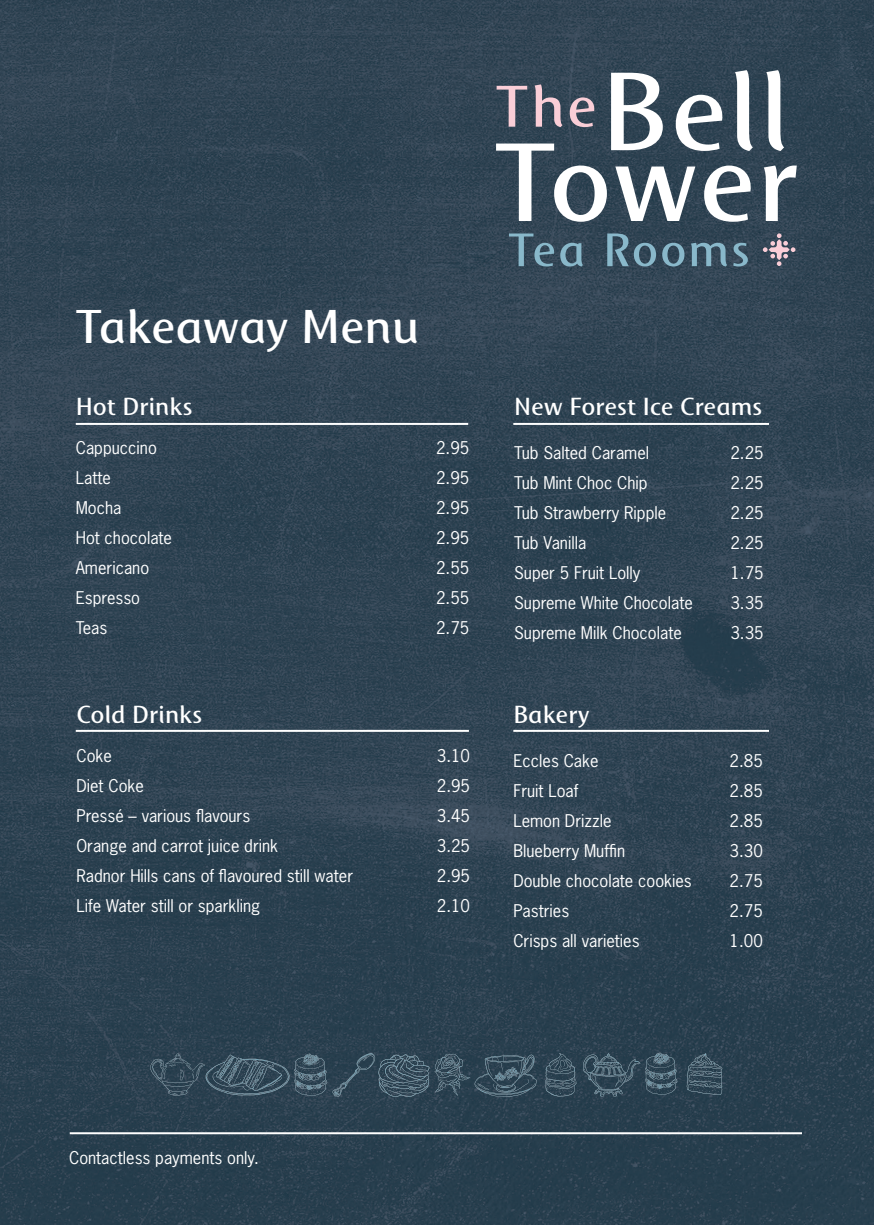
<style>
.page{position:relative;width:874px;height:1225px;background:#fff}
.page>*{position:absolute;margin:0;border:0;box-sizing:border-box;transform-origin:0 0}
.t1{font:46px "Mosquito Pro";letter-spacing:-.005em;color:#fff}
.t2{font:24px "Mosquito Pro";color:#fff}
.t3{font:16.4px "News Gothic Std";color:#fff}
</style>
<div class="page">
<img style="left:0;top:0;width:873px;height:1225px">
<svg style="left:766px;top:70px;width:17px;height:81px"></svg>
<svg style="left:763px;top:165px;width:33px;height:56px"></svg>
<svg style="left:496px;top:70px;width:256px;height:152px"></svg>
<svg style="left:508px;top:233px;width:46px;height:33px;background:#4c6777"></svg>
<svg style="left:560px;top:243px;width:22px;height:23px"></svg>
<svg style="left:607px;top:233px;width:48px;height:33px;background:#537182"></svg>
<svg style="left:662px;top:243px;width:22px;height:23px"></svg>
<svg style="left:690px;top:243px;width:36px;height:23px"></svg>
<svg style="left:733px;top:243px;width:14px;height:23px"></svg>
<svg style="left:762px;top:233px;width:33px;height:33px"></svg>
<img style="left:581px;top:1053px;width:59px;height:44px">
<img style="left:544px;top:1053px;width:32px;height:43px">
<img style="left:434px;top:1053px;width:36px;height:44px">
<img style="left:331px;top:1053px;width:98px;height:44px">
<img style="left:294px;top:1053px;width:33px;height:43px">
<img style="left:686px;top:1052px;width:35px;height:43px">
<img style="left:203px;top:1053px;width:88px;height:44px">
<img style="left:474px;top:1053px;width:63px;height:45px">
<img style="left:149px;top:1052px;width:57px;height:44px">
<img style="left:645px;top:1052px;width:32px;height:43px">
<hr style="left:70px;top:1132px;width:731px;height:2px;background:#fff">
<hr style="left:76px;top:423px;width:392px;height:2px;background:#fff">
<hr style="left:513px;top:423px;width:255px;height:2px;background:#fff">
<hr style="left:76px;top:730px;width:392px;height:2px;background:#fff">
<hr style="left:513px;top:730px;width:255px;height:2px;background:#fff">
<p class="t1" style="left:76px;top:299px;width:345px">Takeaway Menu</p>
<p class="t2" style="left:76px;top:392px;width:118px">Hot Drinks</p>
<p class="t3" style="left:76px;top:437px;width:82px">Cappuccino</p>
<p class="t3" style="left:436px;top:437px;width:35px">2.95</p>
<p class="t3" style="left:76px;top:467px;width:37px">Latte</p>
<p class="t3" style="left:436px;top:467px;width:35px">2.95</p>
<p class="t3" style="left:76px;top:497px;width:47px">Mocha</p>
<p class="t3" style="left:436px;top:497px;width:35px">2.95</p>
<p class="t3" style="left:76px;top:527px;width:98px">Hot chocolate</p>
<p class="t3" style="left:436px;top:527px;width:35px">2.95</p>
<p class="t3" style="left:76px;top:557px;width:75px">Americano</p>
<p class="t3" style="left:436px;top:557px;width:35px">2.55</p>
<p class="t3" style="left:76px;top:587px;width:66px">Espresso</p>
<p class="t3" style="left:436px;top:587px;width:35px">2.55</p>
<p class="t3" style="left:76px;top:617px;width:33px">Teas</p>
<p class="t3" style="left:436px;top:617px;width:35px">2.75</p>
<p class="t2" style="left:76px;top:700px;width:127px">Cold Drinks</p>
<p class="t3" style="left:76px;top:745px;width:37px">Coke</p>
<p class="t3" style="left:436px;top:745px;width:35px">3.10</p>
<p class="t3" style="left:76px;top:775px;width:69px">Diet Coke</p>
<p class="t3" style="left:436px;top:775px;width:35px">2.95</p>
<p class="t3" style="left:76px;top:805px;width:175px">Pressé – various flavours</p>
<p class="t3" style="left:436px;top:805px;width:35px">3.45</p>
<p class="t3" style="left:76px;top:835px;width:203px">Orange and carrot juice drink</p>
<p class="t3" style="left:436px;top:835px;width:35px">3.25</p>
<p class="t3" style="left:76px;top:865px;width:278px">Radnor Hills cans of flavoured still water</p>
<p class="t3" style="left:436px;top:865px;width:35px">2.95</p>
<p class="t3" style="left:76px;top:895px;width:185px">Life Water still or sparkling</p>
<p class="t3" style="left:436px;top:895px;width:35px">2.10</p>
<p class="t2" style="left:514px;top:392px;width:249px">New Forest Ice Creams</p>
<p class="t3" style="left:514px;top:442px;width:136px">Tub Salted Caramel</p>
<p class="t3" style="left:730px;top:442px;width:35px">2.25</p>
<p class="t3" style="left:514px;top:472px;width:135px">Tub Mint Choc Chip</p>
<p class="t3" style="left:730px;top:472px;width:35px">2.25</p>
<p class="t3" style="left:514px;top:502px;width:153px">Tub Strawberry Ripple</p>
<p class="t3" style="left:730px;top:502px;width:35px">2.25</p>
<p class="t3" style="left:514px;top:532px;width:74px">Tub Vanilla</p>
<p class="t3" style="left:730px;top:532px;width:35px">2.25</p>
<p class="t3" style="left:514px;top:562px;width:128px">Super 5 Fruit Lolly</p>
<p class="t3" style="left:730px;top:562px;width:35px">1.75</p>
<p class="t3" style="left:514px;top:592px;width:180px">Supreme White Chocolate</p>
<p class="t3" style="left:730px;top:592px;width:35px">3.35</p>
<p class="t3" style="left:514px;top:622px;width:169px">Supreme Milk Chocolate</p>
<p class="t3" style="left:730px;top:622px;width:35px">3.35</p>
<p class="t2" style="left:513px;top:700px;width:78px">Bakery</p>
<p class="t3" style="left:513px;top:750px;width:87px">Eccles Cake</p>
<p class="t3" style="left:729px;top:750px;width:35px">2.85</p>
<p class="t3" style="left:513px;top:780px;width:67px">Fruit Loaf</p>
<p class="t3" style="left:729px;top:780px;width:35px">2.85</p>
<p class="t3" style="left:513px;top:810px;width:100px">Lemon Drizzle</p>
<p class="t3" style="left:729px;top:810px;width:35px">2.85</p>
<p class="t3" style="left:513px;top:840px;width:113px">Blueberry Muffin</p>
<p class="t3" style="left:729px;top:840px;width:35px">3.30</p>
<p class="t3" style="left:513px;top:870px;width:180px">Double chocolate cookies</p>
<p class="t3" style="left:729px;top:870px;width:35px">2.75</p>
<p class="t3" style="left:513px;top:900px;width:57px">Pastries</p>
<p class="t3" style="left:729px;top:900px;width:35px">2.75</p>
<p class="t3" style="left:513px;top:930px;width:128px">Crisps all varieties</p>
<p class="t3" style="left:729px;top:930px;width:35px">1.00</p>
<p class="t3" style="left:69px;top:1147px;width:191px">Contactless payments only.</p>
</div>
